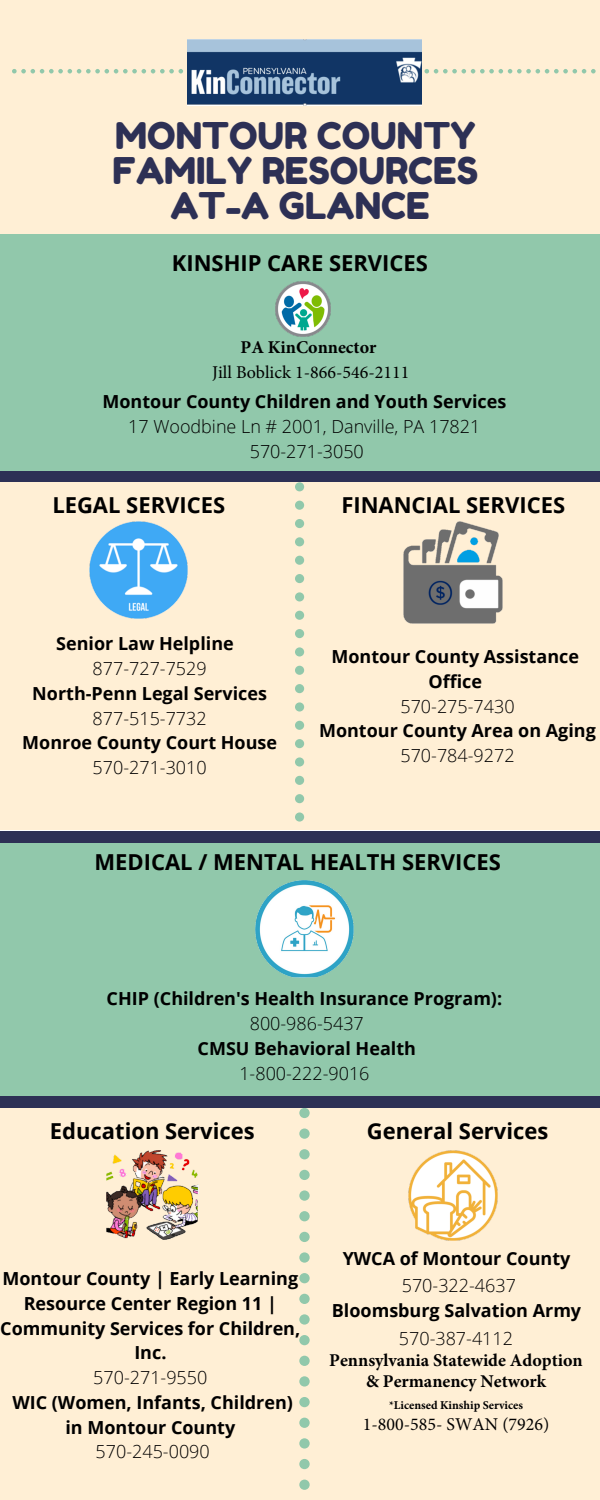
<style>
.page{position:relative;width:600px;height:1500px;background:#fff}
.page>*{position:absolute;margin:0;border:0;box-sizing:border-box;transform-origin:0 0}
.t1{font:36.8px "Fredoka One";color:#2d3055}
.t2{font:700 22px "Open Sans";color:#000}
.t3{font:700 18px/24.8px "Open Sans";color:#000;text-align:center}
.t4{font:300 18px "Open Sans";color:#000}
.t5{font:700 18px/21.3px "Minion Pro";color:#000;text-align:center}
.t6{font:18px "Minion Pro";color:#000}
.t7{font:700 12px "Minion Pro";color:#000}
.s1{font-family:"Open Sans";font-weight:300}
</style>
<div class="page">
<div style="left:0;top:843px;width:600px;height:253px;background:#91c8ab"></div>
<div style="left:0;top:470px;width:600px;height:12px;background:#2d3055"></div>
<div style="left:0;top:482px;width:600px;height:348px;background:#ffefd5"></div>
<div style="left:0;top:234px;width:600px;height:236px;background:#91c8ab"></div>
<div style="left:0;top:1108px;width:600px;height:392px;background:#ffefd5"></div>
<div style="left:299px;top:1211px;width:11px;height:10px;background:#91c8ab;border-radius:50%"></div>
<div style="left:299px;top:1232px;width:11px;height:10px;background:#91c8ab;border-radius:50%"></div>
<div style="left:299px;top:1190px;width:11px;height:11px;background:#91c8ab;border-radius:50%"></div>
<div style="left:299px;top:1273px;width:11px;height:10px;background:#91c8ab;border-radius:50%"></div>
<svg style="left:299px;top:1108px;width:11px;height:10px"></svg>
<div style="left:299px;top:1294px;width:11px;height:10px;background:#91c8ab;border-radius:50%"></div>
<div style="left:299px;top:1129px;width:11px;height:10px;background:#91c8ab;border-radius:50%"></div>
<div style="left:299px;top:1149px;width:11px;height:10px;background:#91c8ab;border-radius:50%"></div>
<div style="left:299px;top:1170px;width:11px;height:10px;background:#91c8ab;border-radius:50%"></div>
<div style="left:299px;top:1252px;width:11px;height:11px;background:#91c8ab;border-radius:50%"></div>
<div style="left:299px;top:1418px;width:11px;height:10px;background:#91c8ab;border-radius:50%"></div>
<div style="left:299px;top:1438px;width:11px;height:11px;background:#91c8ab;border-radius:50%"></div>
<div style="left:299px;top:1459px;width:11px;height:10px;background:#91c8ab;border-radius:50%"></div>
<div style="left:299px;top:1480px;width:11px;height:10px;background:#91c8ab;border-radius:50%"></div>
<div style="left:299px;top:1397px;width:11px;height:10px;background:#91c8ab;border-radius:50%"></div>
<div style="left:299px;top:1335px;width:11px;height:10px;background:#91c8ab;border-radius:50%"></div>
<div style="left:299px;top:1356px;width:11px;height:10px;background:#91c8ab;border-radius:50%"></div>
<div style="left:299px;top:1314px;width:11px;height:11px;background:#91c8ab;border-radius:50%"></div>
<div style="left:299px;top:1376px;width:11px;height:11px;background:#91c8ab;border-radius:50%"></div>
<div style="left:0;top:0;width:600px;height:234px;background:#ffefd5"></div>
<svg style="left:12px;top:69px;width:171px;height:5px"></svg>
<svg style="left:425px;top:69px;width:171px;height:5px"></svg>
<img style="left:188px;top:40px;width:234px;height:66px">
<img style="left:276px;top:282px;width:54px;height:54px">
<img style="left:90px;top:521px;width:97px;height:98px">
<img style="left:404px;top:521px;width:99px;height:103px">
<div style="left:0;top:831px;width:600px;height:12px;background:#2d3055"></div>
<div style="left:0;top:1096px;width:600px;height:12px;background:#2d3055"></div>
<div style="left:295px;top:574px;width:9px;height:9px;background:#91c8ab;border-radius:50%"></div>
<div style="left:295px;top:592px;width:9px;height:9px;background:#91c8ab;border-radius:50%"></div>
<div style="left:295px;top:556px;width:9px;height:9px;background:#91c8ab;border-radius:50%"></div>
<div style="left:295px;top:629px;width:9px;height:9px;background:#91c8ab;border-radius:50%"></div>
<svg style="left:295px;top:482px;width:9px;height:9px"></svg>
<div style="left:295px;top:647px;width:9px;height:10px;background:#91c8ab;border-radius:50%"></div>
<div style="left:295px;top:501px;width:9px;height:9px;background:#91c8ab;border-radius:50%"></div>
<div style="left:295px;top:519px;width:9px;height:9px;background:#91c8ab;border-radius:50%"></div>
<div style="left:295px;top:537px;width:9px;height:9px;background:#91c8ab;border-radius:50%"></div>
<div style="left:295px;top:611px;width:9px;height:9px;background:#91c8ab;border-radius:50%"></div>
<div style="left:295px;top:757px;width:9px;height:10px;background:#91c8ab;border-radius:50%"></div>
<div style="left:295px;top:776px;width:9px;height:9px;background:#91c8ab;border-radius:50%"></div>
<div style="left:295px;top:794px;width:9px;height:9px;background:#91c8ab;border-radius:50%"></div>
<div style="left:295px;top:812px;width:9px;height:10px;background:#91c8ab;border-radius:50%"></div>
<div style="left:295px;top:739px;width:9px;height:9px;background:#91c8ab;border-radius:50%"></div>
<div style="left:295px;top:684px;width:9px;height:9px;background:#91c8ab;border-radius:50%"></div>
<div style="left:295px;top:702px;width:9px;height:10px;background:#91c8ab;border-radius:50%"></div>
<div style="left:295px;top:666px;width:9px;height:9px;background:#91c8ab;border-radius:50%"></div>
<div style="left:295px;top:721px;width:9px;height:9px;background:#91c8ab;border-radius:50%"></div>
<img style="left:256px;top:881px;width:97px;height:96px">
<img style="left:106px;top:1151px;width:92px;height:88px">
<img style="left:409px;top:1151px;width:89px;height:90px">
<p class="t1" style="left:115px;top:113px;width:362px">MONTOUR COUNTY</p>
<p class="t1" style="left:113px;top:148px;width:367px">FAMILY RESOURCES</p>
<p class="t1" style="left:170px;top:183px;width:261px">AT-A GLANCE</p>
<p class="t2" style="left:172px;top:248px;width:258px">KINSHIP CARE SERVICES</p>
<p class="t5" style="left:241px;top:336px;width:137px">PA KinConnector</p>
<p class="t6" style="left:212px;top:360px;width:199px">Jill Boblick 1-866-546-2111</p>
<p class="t3" style="left:102px;top:389px;width:405px">Montour County Children and Youth Services</p>
<p class="t4" style="left:128px;top:414px;width:354px">17 Woodbine Ln # 2001, Danville, PA 17821</p>
<p class="t4" style="left:250px;top:439px;width:116px">570-271-3050</p>
<p class="t2" style="left:52px;top:490px;width:174px">LEGAL SERVICES</p>
<p class="t2" style="left:341px;top:490px;width:225px">FINANCIAL SERVICES</p>
<p class="t3" style="left:56px;top:631px;width:179px">Senior Law Helpline</p>
<p class="t4" style="left:93px;top:656px;width:116px">877-727-7529</p>
<p class="t3" style="left:32px;top:680px;width:236px">North-Penn Legal Services</p>
<p class="t4" style="left:93px;top:705px;width:116px">877-515-7732</p>
<p class="t3" style="left:22px;top:730px;width:256px">Monroe County Court House</p>
<p class="t4" style="left:93px;top:755px;width:116px">570-271-3010</p>
<p class="t3" style="left:331px;top:644px;width:249px">Montour County Assistance<br>Office</p>
<p class="t4" style="left:400px;top:693px;width:116px">570-275-7430</p>
<p class="t3" style="left:319px;top:718px;width:278px">Montour County Area on Aging</p>
<p class="t4" style="left:400px;top:743px;width:116px">570-784-9272</p>
<p class="t2" style="left:95px;top:847px;width:408px">MEDICAL / MENTAL HEALTH SERVICES</p>
<p class="t3" style="left:107px;top:986px;width:397px">CHIP (Children's Health Insurance Program):</p>
<p class="t4" style="left:250px;top:1011px;width:116px">800-986-5437</p>
<p class="t3" style="left:198px;top:1036px;width:220px">CMSU Behavioral Health</p>
<p class="t4" style="left:239px;top:1060px;width:132px">1-800-222-9016</p>
<p class="t2" style="left:50px;top:1115px;width:206px">Education Services</p>
<p class="t2" style="left:367px;top:1115px;width:183px">General Services</p>
<p class="t3" style="left:0;top:1266px;width:302px">Montour County | Early Learning<br>Resource Center Region 11 |<br>Community Services for Children,<br>Inc.</p>
<p class="t4" style="left:93px;top:1365px;width:116px">570-271-9550</p>
<p class="t3" style="left:12px;top:1389px;width:282px">WIC (Women, Infants, Children) in Montour County</p>
<p class="t4" style="left:96px;top:1439px;width:116px">570-245-0090</p>
<p class="t3" style="left:343px;top:1246px;width:229px">YWCA of Montour County</p>
<p class="t4" style="left:402px;top:1273px;width:116px">570-322-4637</p>
<p class="t3" style="left:332px;top:1298px;width:251px">Bloomsburg Salvation Army</p>
<p class="t5" style="left:329px;top:1328px;width:255px"><span class="s1">570-387-4112<br></span>Pennsylvania Statewide Adoption &amp; Permanency Network</p>
<p class="t7" style="left:389px;top:1397px;width:135px">*Licensed Kinship Services</p>
<p class="t6" style="left:363px;top:1413px;width:188px">1-800-585- SWAN (7926)</p>
</div>
